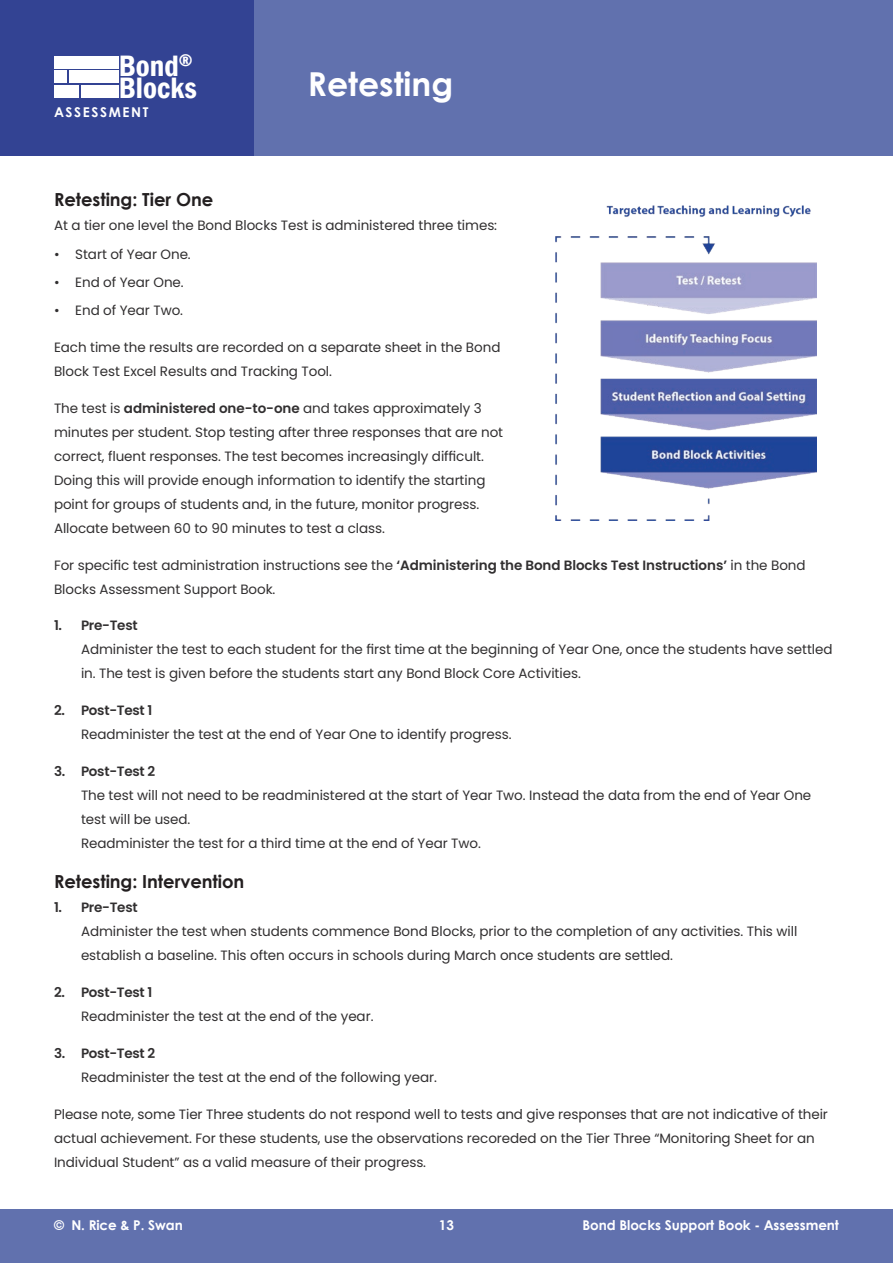
<style>
.page{position:relative;width:893px;height:1263px;background:#fff}
.page>*{position:absolute;margin:0;border:0;box-sizing:border-box;transform-origin:0 0}
.t1{font:700 33px "Century Gothic";color:#fff}
.t2{font:600 condensed 30.3px/21.6px "Franklin Gothic";color:#fff}
.t3{font:700 18px "Century Gothic";letter-spacing:-.005em;color:#231f20}
.t4{font:13.5px/24px "Poppins";letter-spacing:-.005em;color:#312f30}
.t5{font:600 13.5px "Poppins";letter-spacing:-.02em;color:#312f30}
.t6{font:700 13.5px "Century Gothic";letter-spacing:-.005em;color:#fff}
.t7{font:700 13.5px "Century Gothic";letter-spacing:.12em;color:#fff}
.s1{font-weight:600}
</style>
<div class="page">
<div style="left:0;top:1209px;width:893px;height:54px;background:#6171ae"></div>
<div style="left:0;top:0;width:893px;height:156px;background:#6171ae"></div>
<div style="left:0;top:0;width:254px;height:156px;background:#334393"></div>
<hr style="left:0;top:1209px;width:1px;height:54px;background:#1e358b">
<div style="left:54px;top:56px;width:64px;height:12px;background:#fff"></div>
<div style="left:54px;top:71px;width:12px;height:12px;background:#fff"></div>
<div style="left:69px;top:71px;width:49px;height:12px;background:#fff"></div>
<div style="left:54px;top:85px;width:25px;height:13px;background:#fff"></div>
<div style="left:81px;top:85px;width:37px;height:13px;background:#fff"></div>
<img style="left:555px;top:205px;width:262px;height:316px">
<h2 class="t2" style="left:119px;top:55px;width:79px">Bond<sup>®<br></sup>Blocks</h2>
<p class="t7" style="left:54px;top:102px;width:96px">ASSESSMENT</p>
<h1 class="t1" style="left:308px;top:59px;width:147px">Retesting</h1>
<h3 class="t3" style="left:54px;top:186px;width:161px">Retesting: Tier One</h3>
<p class="t4" style="left:54px;top:214px;width:445px">At a tier one level the Bond Blocks Test is administered three times:</p>
<p class="t4" style="left:54px;top:242px;width:138px">• Start of Year One.</p>
<p class="t4" style="left:54px;top:270px;width:131px">• End of Year One.</p>
<p class="t4" style="left:54px;top:298px;width:131px">• End of Year Two.</p>
<p class="t4" style="left:54px;top:335px;width:448px">Each time the results are recorded on a separate sheet in the Bond<br>Block Test Excel Results and Tracking Tool.</p>
<p class="t4" style="left:54px;top:396px;width:451px">The test is <span class="s1">administered one-to-one</span> and takes approximately 3 minutes per student. Stop testing after three responses that are not correct, fluent responses. The test becomes increasingly difficult.<br>Doing this will provide enough information to identify the starting point for groups of students and, in the future, monitor progress.<br>Allocate between 60 to 90 minutes to test a class.</p>
<p class="t4" style="left:54px;top:553px;width:753px">For specific test administration instructions see the <span class="s1">‘Administering the Bond Blocks Test Instructions’</span> in the Bond<br>Blocks Assessment Support Book.</p>
<p class="t5" style="left:54px;top:618px;width:85px">1. Pre-Test</p>
<p class="t4" style="left:81px;top:638px;width:753px">Administer the test to each student for the first time at the beginning of Year One, once the students have settled in. The test is given before the students start any Bond Block Core Activities.</p>
<p class="t5" style="left:54px;top:702px;width:100px">2. Post-Test 1</p>
<p class="t4" style="left:81px;top:722px;width:432px">Readminister the test at the end of Year One to identify progress.</p>
<p class="t5" style="left:54px;top:763px;width:103px">3. Post-Test 2</p>
<p class="t4" style="left:81px;top:783px;width:732px">The test will not need to be readministered at the start of Year Two. Instead the data from the end of Year One test will be used.<br>Readminister the test for a third time at the end of Year Two.</p>
<h3 class="t3" style="left:54px;top:868px;width:192px">Retesting: Intervention</h3>
<p class="t5" style="left:54px;top:900px;width:85px">1. Pre-Test</p>
<p class="t4" style="left:81px;top:920px;width:718px">Administer the test when students commence Bond Blocks, prior to the completion of any activities. This will establish a baseline. This often occurs in schools during March once students are settled.</p>
<p class="t5" style="left:54px;top:984px;width:100px">2. Post-Test 1</p>
<p class="t4" style="left:81px;top:1004px;width:294px">Readminister the test at the end of the year.</p>
<p class="t5" style="left:54px;top:1045px;width:103px">3. Post-Test 2</p>
<p class="t4" style="left:81px;top:1065px;width:357px">Readminister the test at the end of the following year.</p>
<p class="t4" style="left:54px;top:1102px;width:775px">Please note, some Tier Three students do not respond well to tests and give responses that are not indicative of their actual achievement. For these students, use the observations recoreded on the Tier Three “Monitoring Sheet for an<br>Individual Student” as a valid measure of their progress.</p>
<p class="t6" style="left:54px;top:1215px;width:130px">© N. Rice &amp; P. Swan</p>
<p class="t6" style="left:439px;top:1214px;width:17px">13</p>
<p class="t6" style="left:582px;top:1214px;width:258px">Bond Blocks Support Book - Assessment</p>
</div>
